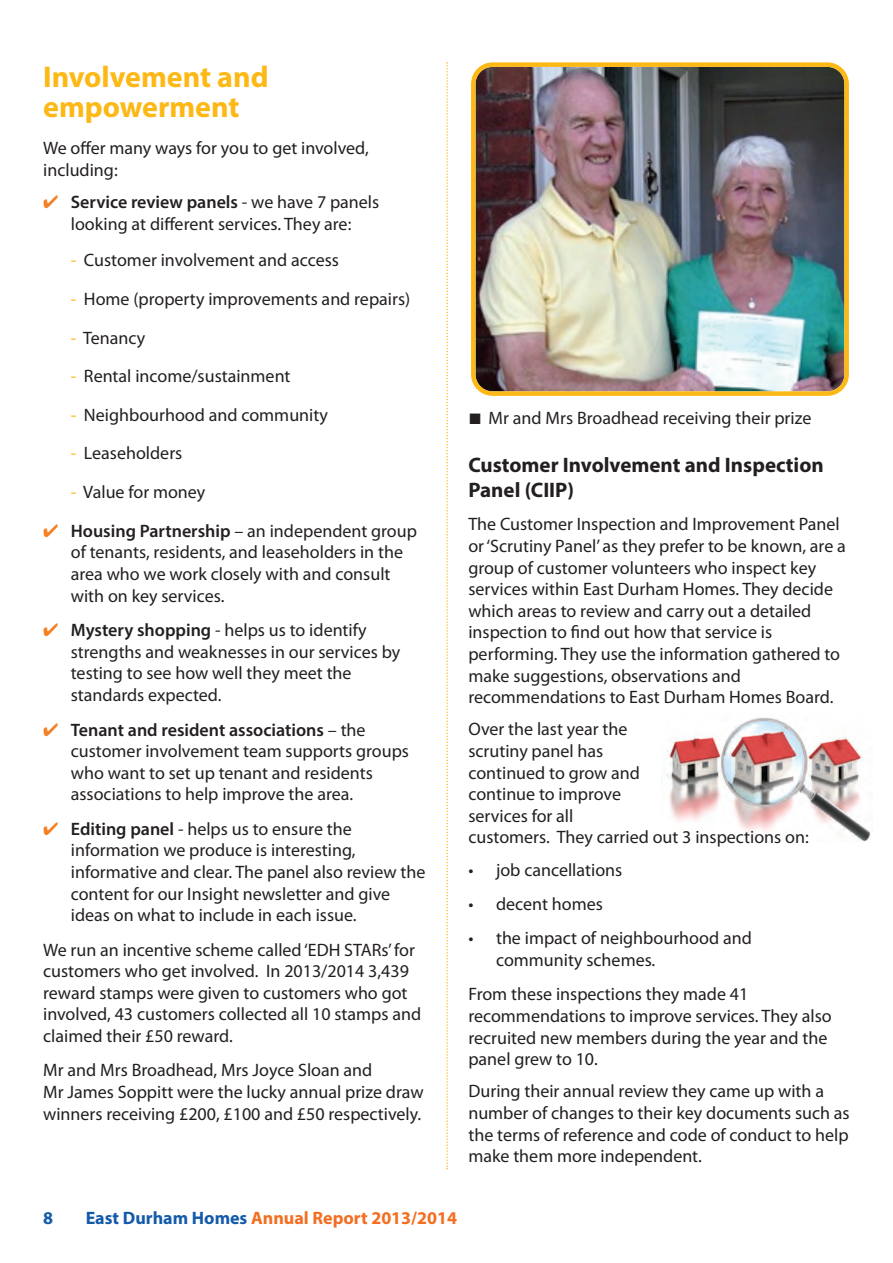
<style>
.page{position:relative;width:893px;height:1263px;background:#fff}
.page>*{position:absolute;margin:0;border:0;box-sizing:border-box;transform-origin:0 0}
.t1{font:30px/30px "Myriad Pro Bold OV WFKJYB";color:#fcb814}
.t2{font:21px/25.2px "Myriad Pro Bold OV WFKJYB";color:#231f20}
.t3{font:18px/21.6px "Myriad Pro";color:#231f20}
.t4{font:18px "Myriad Pro Bold OV WFKJYB";color:#f36e21}
.t5{font:18px "Myriad Pro Bold OV WFKJYB";color:#135baa}
.s1{color:#f57f21}
.s2{font-weight:600}
.s3{color:#fcb814}
.s4{color:#135baa}
</style>
<div class="page">
<img style="left:666px;top:717px;width:205px;height:125px">
<img style="left:471px;top:62px;width:378px;height:334px">
<svg style="left:446px;top:62px;width:2px;height:1107px"></svg>
<h1 class="t1" style="left:43px;top:61px;width:227px">Involvement and empowerment</h1>
<p class="t3" style="left:43px;top:137px;width:327px">We offer many ways for you to get involved, including:</p>
<p class="t3" style="left:43px;top:191px;width:338px;text-align:center"><span class="s1">✔</span> <span class="s2">Service review panels</span> - we have 7 panels looking at different services. They are:</p>
<p class="t3" style="left:71px;top:249px;width:270px"><span class="s3">-</span> Customer involvement and access</p>
<p class="t3" style="left:71px;top:288px;width:341px"><span class="s3">-</span> Home (property improvements and repairs)</p>
<p class="t3" style="left:71px;top:326px;width:76px"><span class="s3">-</span> Tenancy</p>
<p class="t3" style="left:71px;top:365px;width:221px"><span class="s3">-</span> Rental income/sustainment</p>
<p class="t3" style="left:71px;top:404px;width:259px"><span class="s3">-</span> Neighbourhood and community</p>
<p class="t3" style="left:71px;top:442px;width:113px"><span class="s3">-</span> Leaseholders</p>
<p class="t3" style="left:71px;top:481px;width:136px"><span class="s3">-</span> Value for money</p>
<p class="t3" style="left:71px;top:520px;width:348px;text-indent:-28px"><span class="s1">✔</span> <span class="s2">Housing Partnership</span> – an independent group of tenants, residents, and leaseholders in the area who we work closely with and consult with on key services.</p>
<p class="t3" style="left:71px;top:619px;width:331px;text-indent:-28px"><span class="s1">✔</span> <span class="s2">Mystery shopping</span> - helps us to identify strengths and weaknesses in our services by testing to see how well they meet the standards expected.</p>
<p class="t3" style="left:71px;top:718px;width:340px;text-indent:-28px"><span class="s1">✔</span> <span class="s2">Tenant and resident associations</span> – the customer involvement team supports groups who want to set up tenant and residents associations to help improve the area.</p>
<p class="t3" style="left:71px;top:818px;width:356px;text-indent:-28px"><span class="s1">✔</span> <span class="s2">Editing panel</span> - helps us to ensure the information we produce is interesting, informative and clear. The panel also review the content for our Insight newsletter and give ideas on what to include in each issue.</p>
<p class="t3" style="left:43px;top:938px;width:380px">We run an incentive scheme called ‘EDH STARs’for customers who get involved. In 2013/2014 3,439 reward stamps were given to customers who got involved, 43 customers collected all 10 stamps and claimed their £50 reward.</p>
<p class="t3" style="left:43px;top:1059px;width:382px">Mr and Mrs Broadhead, Mrs Joyce Sloan and<br>Mr James Soppitt were the lucky annual prize draw winners receiving £200, £100 and £50 respectively.</p>
<p class="t3" style="left:469px;top:407px;width:343px">■ Mr and Mrs Broadhead receiving their prize</p>
<p class="t2" style="left:468px;top:452px;width:357px">Customer Involvement and Inspection<br>Panel (CIIP)</p>
<p class="t3" style="left:468px;top:513px;width:379px">The Customer Inspection and Improvement Panel or ‘Scrutiny Panel’as they prefer to be known, are a group of customer volunteers who inspect key services within East Durham Homes. They decide which areas to review and carry out a detailed inspection to find out how that service is performing. They use the information gathered to make suggestions, observations and recommendations to East Durham Homes Board.</p>
<p class="t3" style="left:468px;top:718px;width:342px">Over the last year the<br>scrutiny panel has<br>continued to grow and<br>continue to improve<br>services for all<br>customers. They carried out 3 inspections on:</p>
<p class="t3" style="left:468px;top:858px;width:155px">• job cancellations</p>
<p class="t3" style="left:468px;top:893px;width:136px">• decent homes</p>
<p class="t3" style="left:496px;top:927px;width:257px;text-indent:-28px">• the impact of neighbourhood and community schemes.</p>
<p class="t3" style="left:468px;top:983px;width:365px">From these inspections they made 41 recommendations to improve services. They also recruited new members during the year and the panel grew to 10.</p>
<p class="t3" style="left:468px;top:1080px;width:383px">During their annual review they came up with a number of changes to their key documents such as the terms of reference and code of conduct to help make them more independent.</p>
<p class="t5" style="left:43px;top:1207px;width:11px">8</p>
<p class="t4" style="left:86px;top:1207px;width:373px"><span class="s4">East Durham Homes</span> Annual Report 2013/2014</p>
</div>
